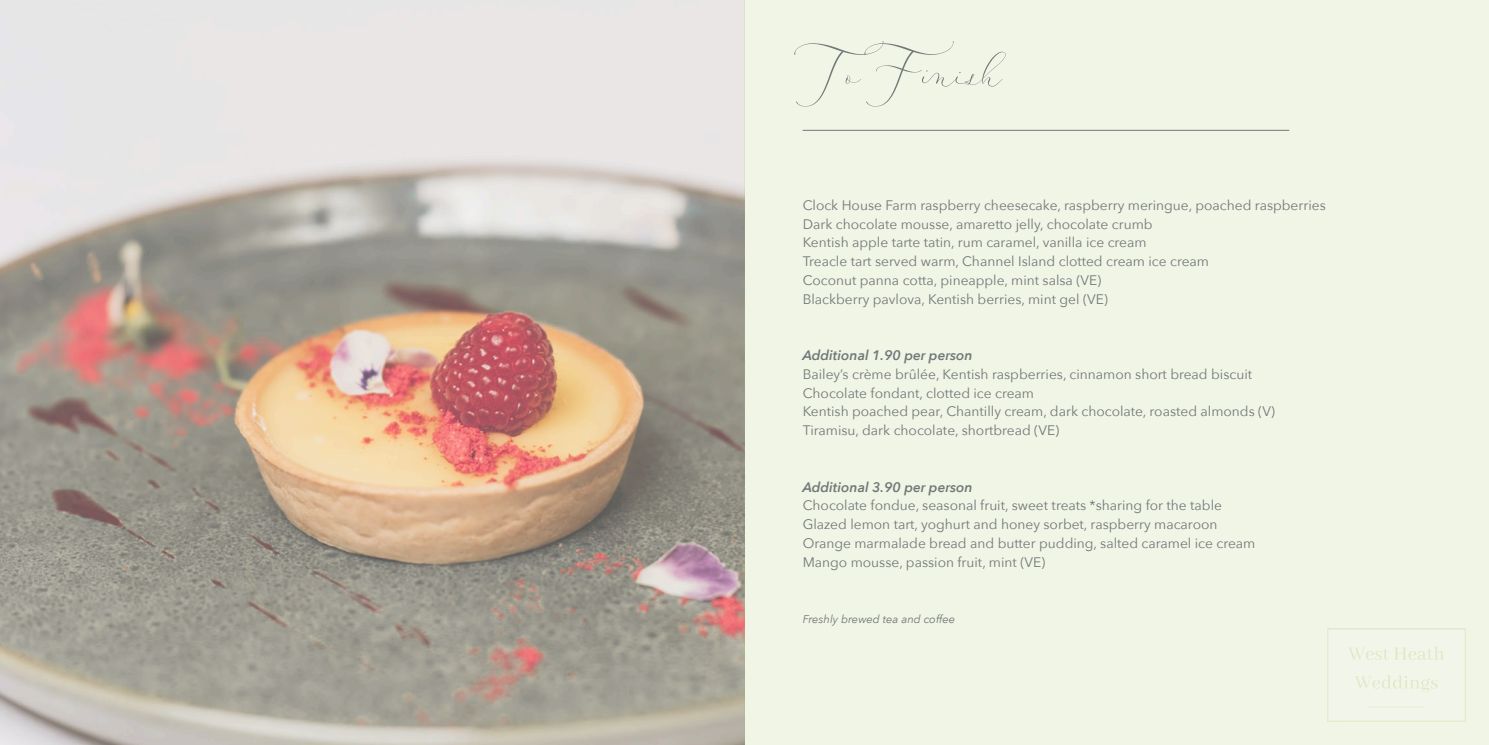
<style>
.page{position:relative;width:1489px;height:745px;background:#fff}
.page>*{position:absolute;margin:0;border:0;box-sizing:border-box;transform-origin:0 0}
.t1{font:56.25px "Modella Demo";color:#717878}
.t2{font:13.75px "Avenir Next";color:#717878}
.t3{font:italic 600 13.75px "Avenir Next";color:#717878}
.t4{font:italic 11.25px "Avenir Next";color:#717878}
</style>
<div class="page">
<img style="left:0;top:0;width:744px;height:744px">
<div style="left:744px;top:0;width:744px;height:744px;background:#f0f5e6"></div>
<hr style="left:802px;top:130px;width:487px;height:1px;background:#717878">
<img style="left:1327px;top:628px;width:138px;height:93px">
<p class="t1" style="left:805px;top:34px;width:198px">To Finish</p>
<p class="t2" style="left:802px;top:193px;width:524px">Clock House Farm raspberry cheesecake, raspberry meringue, poached raspberries</p>
<p class="t2" style="left:802px;top:212px;width:351px">Dark chocolate mousse, amaretto jelly, chocolate crumb</p>
<p class="t2" style="left:802px;top:231px;width:345px">Kentish apple tarte tatin, rum caramel, vanilla ice cream</p>
<p class="t2" style="left:802px;top:250px;width:408px">Treacle tart served warm, Channel Island clotted cream ice cream</p>
<p class="t2" style="left:802px;top:268px;width:300px">Coconut panna cotta, pineapple, mint salsa (VE)</p>
<p class="t2" style="left:802px;top:287px;width:307px">Blackberry pavlova, Kentish berries, mint gel (VE)</p>
<p class="t3" style="left:802px;top:343px;width:171px">Additional 1.90 per person</p>
<p class="t2" style="left:802px;top:362px;width:451px">Bailey’s crème brûlée, Kentish raspberries, cinnamon short bread biscuit</p>
<p class="t2" style="left:802px;top:381px;width:233px">Chocolate fondant, clotted ice cream</p>
<p class="t2" style="left:802px;top:400px;width:474px">Kentish poached pear, Chantilly cream, dark chocolate, roasted almonds (V)</p>
<p class="t2" style="left:802px;top:418px;width:258px">Tiramisu, dark chocolate, shortbread (VE)</p>
<p class="t3" style="left:802px;top:474px;width:171px">Additional 3.90 per person</p>
<p class="t2" style="left:802px;top:493px;width:421px">Chocolate fondue, seasonal fruit, sweet treats *sharing for the table</p>
<p class="t2" style="left:802px;top:512px;width:416px">Glazed lemon tart, yoghurt and honey sorbet, raspberry macaroon</p>
<p class="t2" style="left:802px;top:531px;width:454px">Orange marmalade bread and butter pudding, salted caramel ice cream</p>
<p class="t2" style="left:802px;top:550px;width:244px">Mango mousse, passion fruit, mint (VE)</p>
<p class="t4" style="left:802px;top:609px;width:154px">Freshly brewed tea and coffee</p>
</div>
